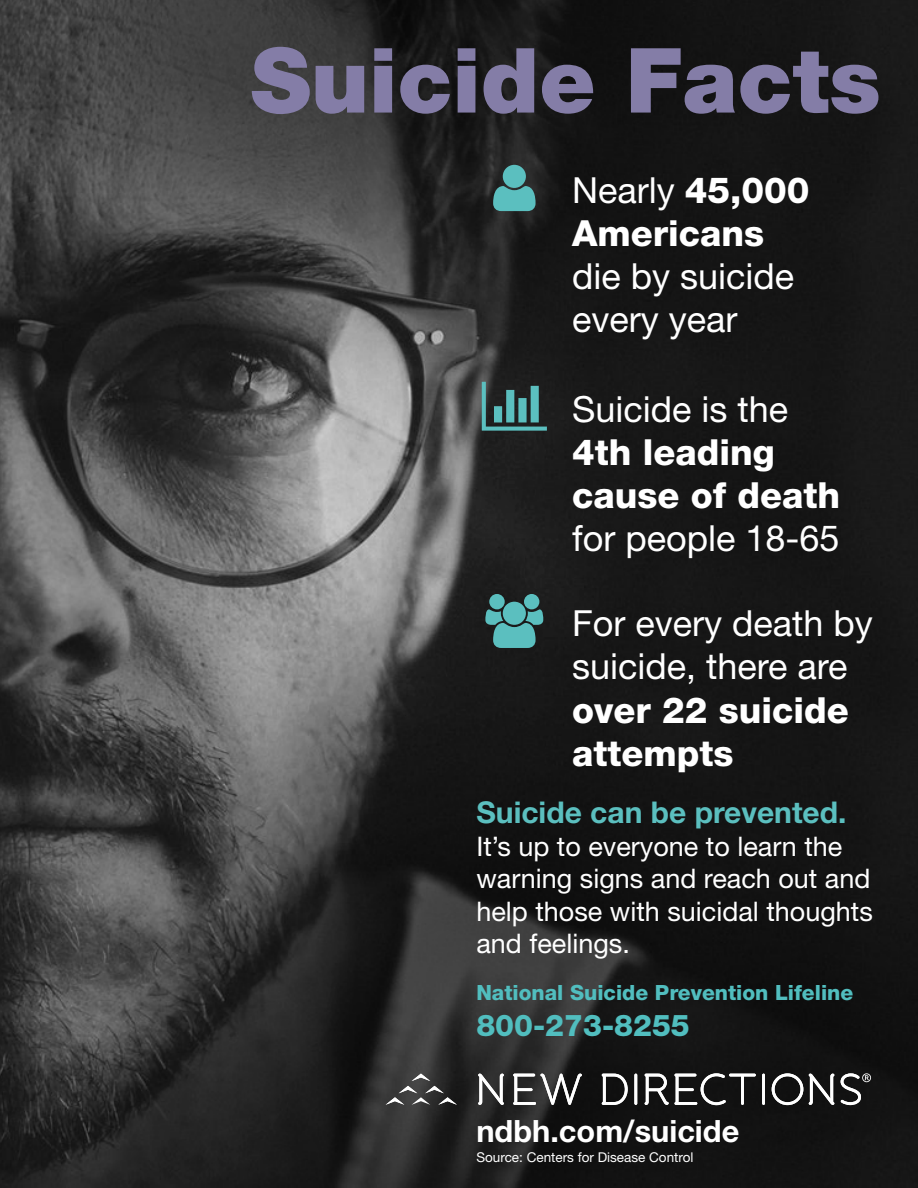
<style>
.page{position:relative;width:918px;height:1188px;background:#fff}
.page>*{position:absolute;margin:0;border:0;box-sizing:border-box;transform-origin:0 0}
.t1{font:900 90px "Helvetica Neue LT Std";color:#847da7}
.t2{font:36px/43.2px "Helvetica Neue LT Std";color:#fff}
.t3{font:800 36px "Helvetica Neue LT Std";color:#fff}
.t4{font:700 30.75px "Helvetica Neue LT Std";color:#fff}
.t5{font:700 30px "Helvetica Neue LT Std";color:#5bbfbf}
.t6{font:800 30px "Helvetica Neue LT Std";color:#51bebf}
.t7{font:27px/32.4px "Helvetica Neue LT Std";color:#fff}
.t8{font:800 21px "Helvetica Neue LT Std";color:#51bebf}
.t9{font:13.5px "Helvetica Neue LT Std";color:#fff}
.s1{font-weight:800}
</style>
<div class="page">
<img style="left:0;top:0;width:918px;height:1188px">
<svg style="left:478px;top:1074px;width:26px;height:31px"></svg>
<svg style="left:513px;top:1074px;width:69px;height:31px"></svg>
<svg style="left:602px;top:1074px;width:26px;height:31px"></svg>
<hr style="left:634px;top:1074px;width:3px;height:31px;background:#fff">
<svg style="left:645px;top:1073px;width:111px;height:32px"></svg>
<hr style="left:762px;top:1074px;width:3px;height:31px;background:#fff">
<svg style="left:772px;top:1073px;width:31px;height:32px"></svg>
<svg style="left:809px;top:1074px;width:25px;height:31px"></svg>
<svg style="left:386px;top:1074px;width:71px;height:31px;background:#4a4a4a"></svg>
<svg style="left:841px;top:1073px;width:30px;height:32px"></svg>
<svg style="left:493px;top:165px;width:43px;height:46px;background:#2a2a2a"></svg>
<div style="left:485px;top:594px;width:58px;height:54px;background:#1b1b1b"></div>
<svg style="left:482px;top:382px;width:65px;height:49px;background:#212121"></svg>
<p class="t1" style="left:251px;top:27px;width:632px">Suicide Facts</p>
<p class="t2" style="left:572px;top:168px;width:239px">Nearly <span class="s1">45,000<br>Americans </span>die by suicide every year</p>
<p class="t2" style="left:572px;top:387px;width:218px">Suicide is the<br><span class="s1">4th leading</span></p>
<p class="t3" style="left:572px;top:474px;width:270px">cause of death</p>
<p class="t2" style="left:572px;top:517px;width:269px">for people 18-65</p>
<p class="t2" style="left:572px;top:601px;width:302px">For every death by suicide, there are <span class="s1">over 22 suicide</span></p>
<p class="t3" style="left:572px;top:732px;width:163px">attempts</p>
<p class="t5" style="left:476px;top:794px;width:372px">Suicide can be prevented.</p>
<p class="t7" style="left:476px;top:830px;width:398px">It’s up to everyone to learn the warning signs and reach out and help those with suicidal thoughts and feelings.</p>
<p class="t8" style="left:476px;top:980px;width:378px">National Suicide Prevention Lifeline</p>
<p class="t6" style="left:476px;top:1008px;width:215px">800-273-8255</p>
<p class="t4" style="left:476px;top:1113px;width:264px">ndbh.com/suicide</p>
<p class="t9" style="left:476px;top:1149px;width:219px">Source: Centers for Disease Control</p>
</div>
